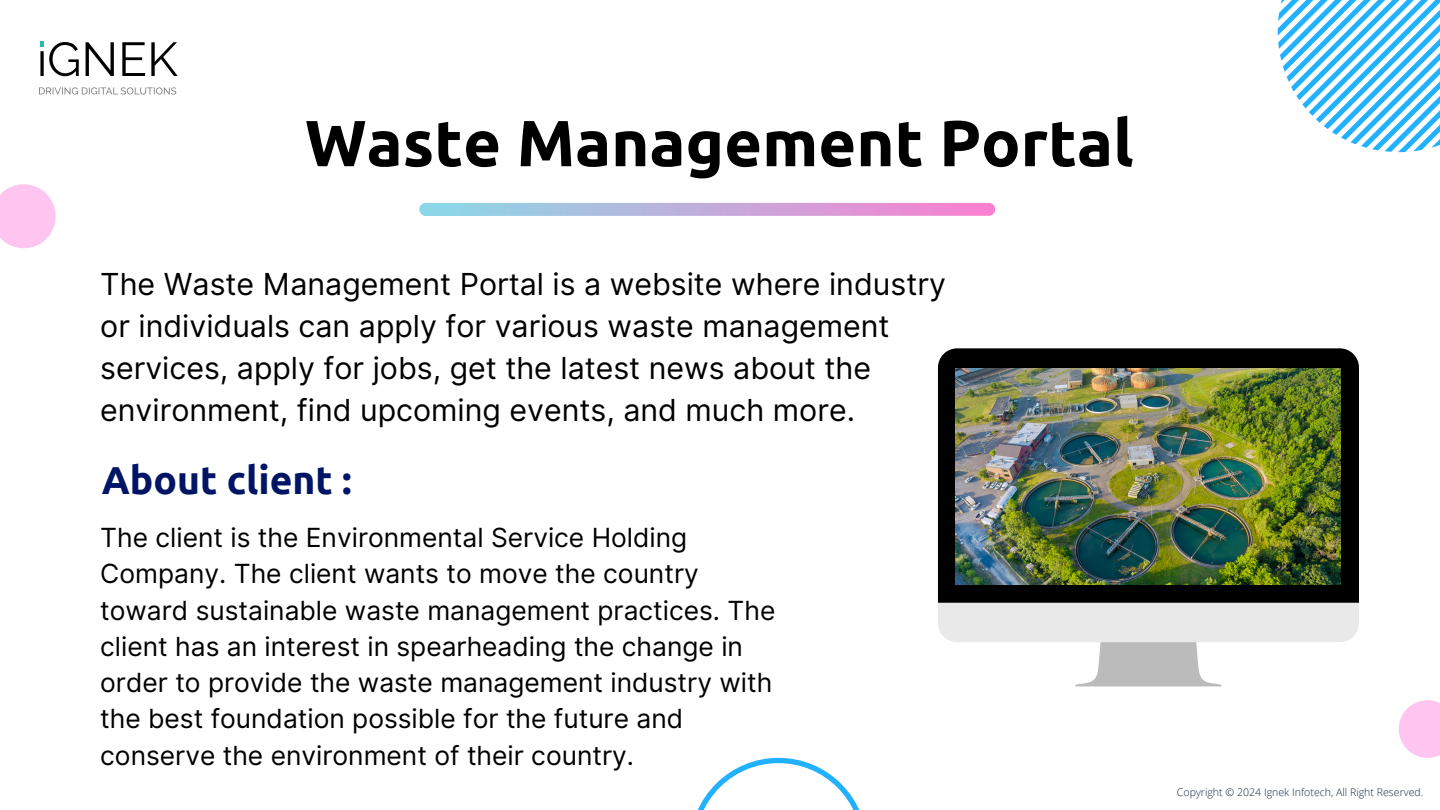
<style>
.page{position:relative;width:1440px;height:810px;background:#fff}
.page>*{position:absolute;margin:0;border:0;box-sizing:border-box;transform-origin:0 0}
.t1{font:700 65.1px "Ubuntu";color:#000}
.t2{font:700 39px "Ubuntu";color:#001565}
.t3{font:30.3px/42px "Inter";color:#000}
.t4{font:26.4px/36.2px "Inter";color:#000}
.t5{font:300 10.6px "Open Sans";color:#142740}
</style>
<div class="page">
<svg style="left:1278px;top:0;width:162px;height:152px"></svg>
<svg style="left:698px;top:758px;width:162px;height:52px"></svg>
<svg style="left:0;top:184px;width:56px;height:64px"></svg>
<svg style="left:1399px;top:700px;width:41px;height:58px"></svg>
<svg style="left:419px;top:203px;width:576px;height:13px;background:#c2addb"></svg>
<div style="left:938px;top:348px;width:421px;height:255px;background:#000"></div>
<svg style="left:938px;top:603px;width:421px;height:83px"></svg>
<img style="left:956px;top:368px;width:385px;height:217px">
<svg style="left:39px;top:87px;width:137px;height:8px"></svg>
<svg style="left:40px;top:41px;width:138px;height:35px"></svg>
<p class="t1" style="left:305px;top:106px;width:830px">Waste Management Portal</p>
<p class="t3" style="left:100px;top:263px;width:847px">The Waste Management Portal is a website where industry or individuals can apply for various waste management services, apply for jobs, get the latest news about the environment, find upcoming events, and much more.</p>
<p class="t2" style="left:102px;top:458px;width:252px">About client :</p>
<p class="t4" style="left:100px;top:519px;width:677px">The client is the Environmental Service Holding Company. The client wants to move the country toward sustainable waste management practices. The client has an interest in spearheading the change in order to provide the waste management industry with the best foundation possible for the future and conserve the environment of their country.</p>
<p class="t5" style="left:1177px;top:784px;width:248px">Copyright © 2024 Ignek Infotech, All Right Reserved.</p>
</div>
